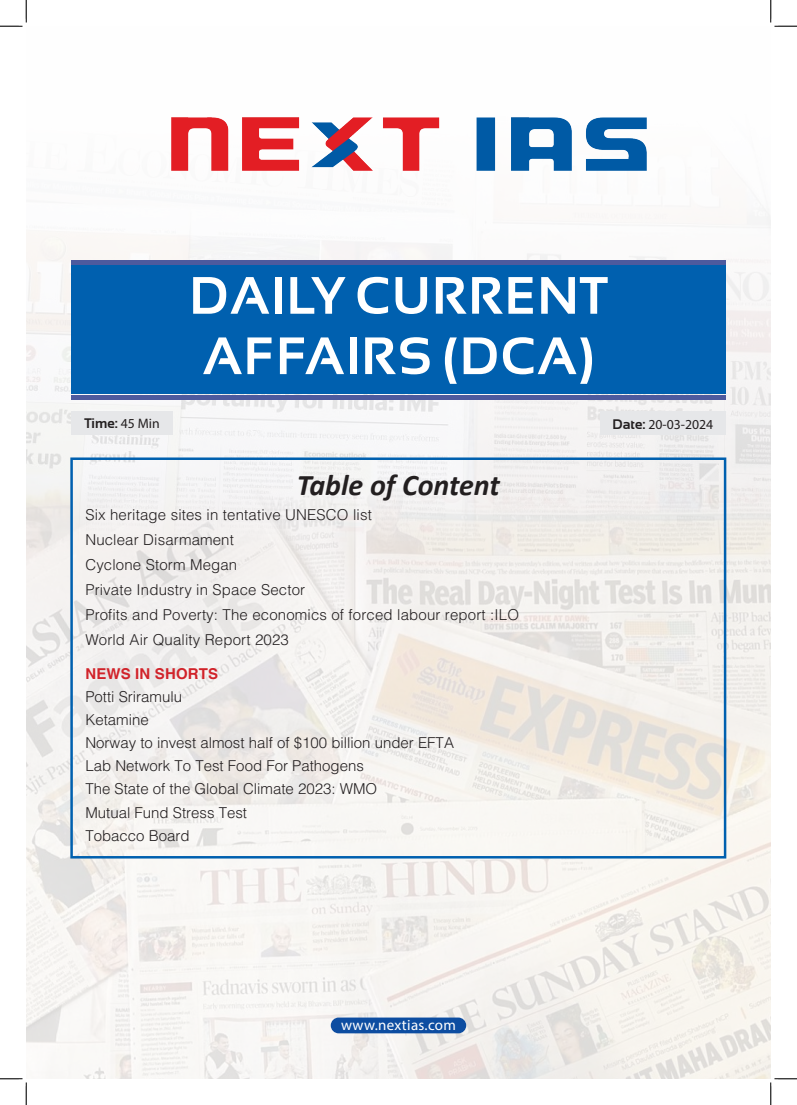
<style>
.page{position:relative;width:797px;height:1105px;background:#fff}
.page>*{position:absolute;margin:0;border:0;box-sizing:border-box;transform-origin:0 0}
.t1{font:700 52.5px/60.4px "Sansation";letter-spacing:.02em;color:#fff}
.body{font:italic 700 30px "Calibri";color:#231f20}
.body-2{font:300 15px "Helvetica";letter-spacing:.01em;color:#231f20}
.t2{font:15px "Myriad Pro";letter-spacing:.02em;color:#fff}
.body-3{font:700 15px "Helvetica";letter-spacing:.01em;color:#d1232a}
.t3{font:13.75px "Myriad Pro";color:#231f20}
.t4{font:700 13.75px "Sansation";color:#231f20}
.s1{font-family:"Myriad Pro";font-weight:400}
.s2{font-family:"Sansation";font-weight:700}
</style>
<div class="page">
<img style="left:26px;top:117px;width:744px;height:354px">
<img style="left:26px;top:471px;width:744px;height:608px">
<img style="left:171px;top:117px;width:475px;height:54px">
<div style="left:71px;top:266px;width:654px;height:128px;background:#0060af"></div>
<div style="left:71px;top:395px;width:654px;height:5px;background:#4d5a9e"></div>
<hr style="left:71px;top:260px;width:654px;height:4px;background:#4d5a9e">
<div style="left:70px;top:457px;width:656px;height:401px;border:2px solid #0060af"></div>
<div style="left:71px;top:412px;width:102px;height:23px;background:#e6e7e9"></div>
<div style="left:600px;top:412px;width:125px;height:23px;background:#e6e7e9"></div>
<div style="left:331px;top:1017px;width:135px;height:16px;background:#0d4da1;border-radius:8px"></div>
<svg style="left:0;top:0;width:27px;height:27px"></svg>
<svg style="left:0;top:1078px;width:27px;height:27px"></svg>
<svg style="left:770px;top:0;width:27px;height:27px"></svg>
<svg style="left:770px;top:1078px;width:27px;height:27px"></svg>
<p class="t1" style="left:189px;top:265px;width:420px">DAILY CURRENT<br>AFFAIRS (DCA)</p>
<p class="t4" style="left:84px;top:416px;width:77px">Time: <span class="s1">45 Min</span></p>
<p class="t3" style="left:612px;top:415px;width:102px"><span class="s2">Date:</span> 20-03-2024</p>
<p class="body" style="left:297px;top:464px;width:205px">Table of Content</p>
<p class="body-2" style="left:85px;top:505px;width:288px">Six heritage sites in tentative UNESCO list</p>
<p class="body-2" style="left:85px;top:530px;width:150px">Nuclear Disarmament</p>
<p class="body-2" style="left:85px;top:555px;width:153px">Cyclone Storm Megan</p>
<p class="body-2" style="left:85px;top:580px;width:221px">Private Industry in Space Sector</p>
<p class="body-2" style="left:85px;top:605px;width:435px">Profits and Poverty: The economics of forced labour report :ILO</p>
<p class="body-2" style="left:85px;top:630px;width:205px">World Air Quality Report 2023</p>
<p class="body-3" style="left:85px;top:664px;width:134px">NEWS IN SHORTS</p>
<p class="body-2" style="left:85px;top:687px;width:98px">Potti Sriramulu</p>
<p class="body-2" style="left:85px;top:710px;width:65px">Ketamine</p>
<p class="body-2" style="left:85px;top:733px;width:370px">Norway to invest almost half of $100 billion under EFTA</p>
<p class="body-2" style="left:85px;top:756px;width:280px">Lab Network To Test Food For Pathogens</p>
<p class="body-2" style="left:85px;top:780px;width:293px">The State of the Global Climate 2023: WMO</p>
<p class="body-2" style="left:85px;top:803px;width:163px">Mutual Fund Stress Test</p>
<p class="body-2" style="left:85px;top:826px;width:106px">Tobacco Board</p>
<p class="t2" style="left:341px;top:1016px;width:116px">www.nextias.com</p>
</div>
